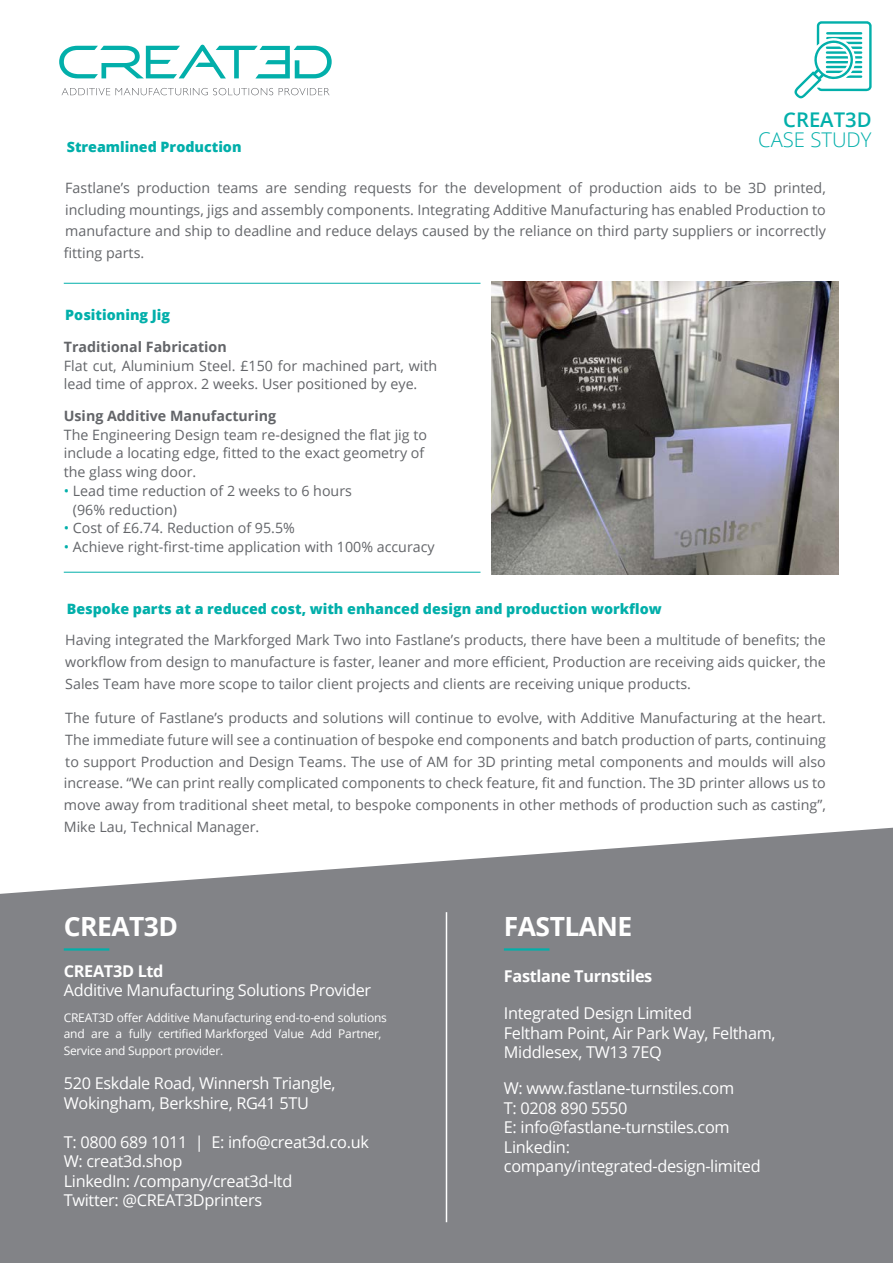
<style>
.page{position:relative;width:893px;height:1263px;background:#fff}
.page>*{position:absolute;margin:0;border:0;box-sizing:border-box;transform-origin:0 0}
.t1{font:700 26.4px "Open Sans";letter-spacing:-.02em;color:#fff}
.t2{font:300 20.25px "Open Sans";color:#02afaa}
.t3{font:600 20.25px "Open Sans";color:#02afaa}
.t4{font:16.35px/19.5px "Open Sans";letter-spacing:-.02em;color:#fff}
.t5{font:700 16.35px "Open Sans";letter-spacing:-.02em;color:#fff}
.t6{font:14.25px/21.8px "Open Sans";color:#636569;text-align:justify}
.t7{font:800 14.25px "Open Sans";color:#02afaa}
.t8{font:700 14.25px "Open Sans";color:#636569}
.t9{font:12px/16.5px "Open Sans";letter-spacing:-.02em;color:#fff}
.s1{color:#02afaa}
</style>
<div class="page">
<svg style="left:0;top:828px;width:893px;height:435px;background:#8b8c90"></svg>
<svg style="left:794px;top:21px;width:78px;height:77px"></svg>
<hr style="left:446px;top:912px;width:1px;height:310px;background:#fff">
<svg style="left:59px;top:45px;width:273px;height:33px"></svg>
<svg style="left:62px;top:88px;width:268px;height:7px"></svg>
<hr style="left:64px;top:948px;width:45px;height:2px;background:#02afaa">
<hr style="left:504px;top:948px;width:45px;height:2px;background:#02afaa">
<hr style="left:64px;top:283px;width:416px;height:1px;background:#02afaa">
<hr style="left:64px;top:572px;width:416px;height:1px;background:#02afaa">
<img style="left:491px;top:282px;width:348px;height:292px">
<h2 class="t3" style="left:783px;top:106px;width:90px">CREAT3D</h2>
<h2 class="t2" style="left:758px;top:126px;width:115px">CASE STUDY</h2>
<p class="t7" style="left:67px;top:136px;width:176px">Streamlined Production</p>
<p class="t6" style="left:64px;top:176px;width:764px">Fastlane’s production teams are sending requests for the development of production aids to be 3D printed, including mountings, jigs and assembly components. Integrating Additive Manufacturing has enabled Production to manufacture and ship to deadline and reduce delays caused by the reliance on third party suppliers or incorrectly fitting parts.</p>
<p class="t7" style="left:65px;top:304px;width:106px">Positioning Jig</p>
<p class="t8" style="left:64px;top:336px;width:164px">Traditional Fabrication</p>
<p class="t6" style="left:64px;top:356px;width:375px;line-height:18.8px">Flat cut, Aluminium Steel. £150 for machined part, with lead time of approx. 2 weeks. User positioned by eye.</p>
<p class="t8" style="left:64px;top:405px;width:214px">Using Additive Manufacturing</p>
<p class="t6" style="left:64px;top:425px;width:365px;line-height:18.8px;text-align:left">The Engineering Design team re-designed the flat jig to include a locating edge, fitted to the exact geometry of the glass wing door.</p>
<p class="t6" style="left:73px;top:481px;width:281px;line-height:18.8px;text-indent:-9px"><span class="s1">•</span> Lead time reduction of 2 weeks to 6 hours (96% reduction)</p>
<p class="t6" style="left:64px;top:517px;width:233px"><span class="s1">•</span> Cost of £6.74. Reduction of 95.5%</p>
<p class="t6" style="left:64px;top:536px;width:372px"><span class="s1">•</span> Achieve right-first-time application with 100% accuracy</p>
<p class="t7" style="left:67px;top:598px;width:596px">Bespoke parts at a reduced cost, with enhanced design and production workflow</p>
<p class="t6" style="left:65px;top:629px;width:762px">Having integrated the Markforged Mark Two into Fastlane’s products, there have been a multitude of benefits; the workflow from design to manufacture is faster, leaner and more efficient, Production are receiving aids quicker, the Sales Team have more scope to tailor client projects and clients are receiving unique products.</p>
<p class="t6" style="left:64px;top:707px;width:764px">The future of Fastlane’s products and solutions will continue to evolve, with Additive Manufacturing at the heart.<br>The immediate future will see a continuation of bespoke end components and batch production of parts, continuing to support Production and Design Teams. The use of AM for 3D printing metal components and moulds will also increase. “We can print really complicated components to check feature, fit and function. The 3D printer allows us to move away from traditional sheet metal, to bespoke components in other methods of production such as casting”, Mike Lau, Technical Manager.</p>
<h1 class="t1" style="left:64px;top:907px;width:116px">CREAT3D</h1>
<p class="t5" style="left:64px;top:959px;width:101px">CREAT3D Ltd</p>
<p class="t4" style="left:64px;top:980px;width:309px">Additive Manufacturing Solutions Provider</p>
<p class="t9" style="left:64px;top:1008px;width:325px">CREAT3D offer Additive Manufacturing end-to-end solutions and are a fully certified Markforged Value Add Partner,<br>Service and Support provider.</p>
<p class="t4" style="left:64px;top:1073px;width:273px">520 Eskdale Road, Winnersh Triangle,<br>Wokingham, Berkshire, RG41 5TU</p>
<p class="t4" style="left:64px;top:1131px;width:307px">T: 0800 689 1011 | E: info@creat3d.co.uk<br>W: creat3d.shop<br>LinkedIn: /company/creat3d-ltd<br>Twitter: @CREAT3Dprinters</p>
<h1 class="t1" style="left:504px;top:907px;width:130px">FASTLANE</h1>
<p class="t5" style="left:504px;top:965px;width:150px">Fastlane Turnstiles</p>
<p class="t4" style="left:504px;top:1003px;width:273px">Integrated Design Limited<br>Feltham Point, Air Park Way, Feltham,<br>Middlesex, TW13 7EQ</p>
<p class="t4" style="left:504px;top:1078px;width:258px">W: www.fastlane-turnstiles.com<br>T: 0208 890 5550<br>E: info@fastlane-turnstiles.com<br>Linkedin: company/integrated-design-limited</p>
</div>
